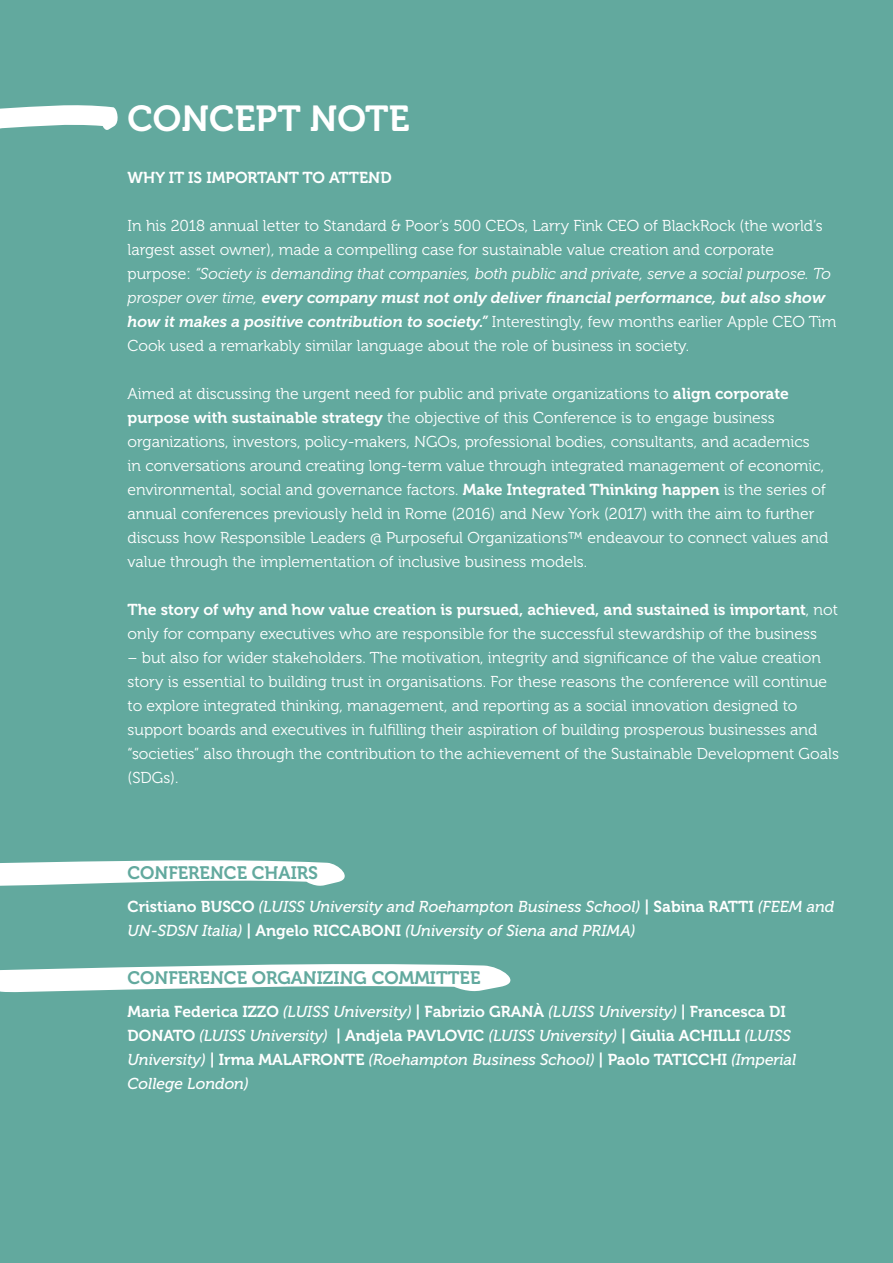
<style>
.page{position:relative;width:893px;height:1263px;background:#62a99e}
.page>*{position:absolute;margin:0;border:0;box-sizing:border-box;transform-origin:0 0}
.t1{font:36px "Museo 700";color:#fff}
.t2{font:18px "Museo 700";color:#62a99e}
.t3{font:15.75px/24px "Museo 300";color:#fff}
.t4{font:italic 15.75px/24px "Museo 500";color:#fff}
.t5{font:15.75px "Museo 700";color:#fff}
.t6{font:italic 15.75px/24px "Museo 700";color:#fff}
.s1{font-style:italic}
.s2{font-family:"Museo 300"}
.s3{font-family:"Museo 300";font-style:normal}
.s4{font-family:"Museo 700"}
.s5{font-family:"Museo 700";font-style:normal}
.s6{font-family:"Museo 500";font-style:italic}
</style>
<div class="page">
<svg style="left:0;top:105px;width:118px;height:25px"></svg>
<svg style="left:0;top:860px;width:345px;height:26px"></svg>
<svg style="left:0;top:964px;width:511px;height:28px"></svg>
<h1 class="t1" style="left:128px;top:99px;width:284px">CONCEPT NOTE</h1>
<p class="t5" style="left:128px;top:168px;width:266px">WHY IT IS IMPORTANT TO ATTEND</p>
<p class="t3" style="left:128px;top:214px;width:705px">In his 2018 annual letter to Standard &amp; Poor’s 500 CEOs, Larry Fink CEO of BlackRock (the world’s largest asset owner), made a compelling case for sustainable value creation and corporate purpose: <span class="s1">“Society is demanding that companies, both public and private, serve a social purpose. To</span></p>
<p class="t6" style="left:128px;top:285px;width:710px"><span class="s2">prosper over time,</span> every company must not only deliver financial performance, but also show how it makes a positive contribution to society.” <span class="s3">Interestingly, few months earlier Apple CEO Tim</span></p>
<p class="t3" style="left:128px;top:334px;width:563px">Cook used a remarkably similar language about the role of business in society.</p>
<p class="t3" style="left:128px;top:382px;width:702px">Aimed at discussing the urgent need for public and private organizations to <span class="s4">align corporate purpose with sustainable strategy</span> the objective of this Conference is to engage business organizations, investors, policy-makers, NGOs, professional bodies, consultants, and academics<br>in conversations around creating long-term value through integrated management of economic, environmental, social and governance factors. <span class="s4">Make Integrated Thinking happen</span> is the series of annual conferences previously held in Rome (2016) and New York (2017) with the aim to further discuss how Responsible Leaders @ Purposeful Organizations™ endeavour to connect values and value through the implementation of inclusive business models.</p>
<p class="t5" style="left:128px;top:600px;width:712px">The story of why and how value creation is pursued, achieved, and sustained is important<span class="s2">, not</span></p>
<p class="t3" style="left:128px;top:622px;width:691px">only for company executives who are responsible for the successful stewardship of the business</p>
<p class="t3" style="left:128px;top:646px;width:713px">– but also for wider stakeholders. The motivation, integrity and significance of the value creation story is essential to building trust in organisations. For these reasons the conference will continue to explore integrated thinking, management, and reporting as a social innovation designed to support boards and executives in fulfilling their aspiration of building prosperous businesses and “societies” also through the contribution to the achievement of the Sustainable Development Goals (SDGs).</p>
<p class="t2" style="left:128px;top:862px;width:192px">CONFERENCE CHAIRS</p>
<p class="t4" style="left:128px;top:894px;width:708px"><span class="s5">Cristiano BUSCO</span> (LUISS University and Roehampton Business School) <span class="s5">| Sabina RATTI</span> (FEEM and<br>UN-SDSN Italia) <span class="s5">| Angelo RICCABONI</span> (University of Siena and PRIMA)</p>
<p class="t2" style="left:128px;top:967px;width:354px">CONFERENCE ORGANIZING COMMITTEE</p>
<p class="t5" style="left:128px;top:1002px;width:660px">Maria Federica IZZO <span class="s6">(LUISS University)</span> | Fabrizio GRANÀ <span class="s6">(LUISS University)</span> | Francesca DI</p>
<p class="t4" style="left:128px;top:1023px;width:670px"><span class="s5">DONATO</span> (LUISS University) <span class="s5">| Andjela PAVLOVIC</span> (LUISS University) <span class="s5">| Giulia ACHILLI</span> (LUISS<br>University) <span class="s5">| Irma MALAFRONTE</span> (Roehampton Business School) <span class="s5">| Paolo TATICCHI</span> (Imperial<br>College London)</p>
</div>
